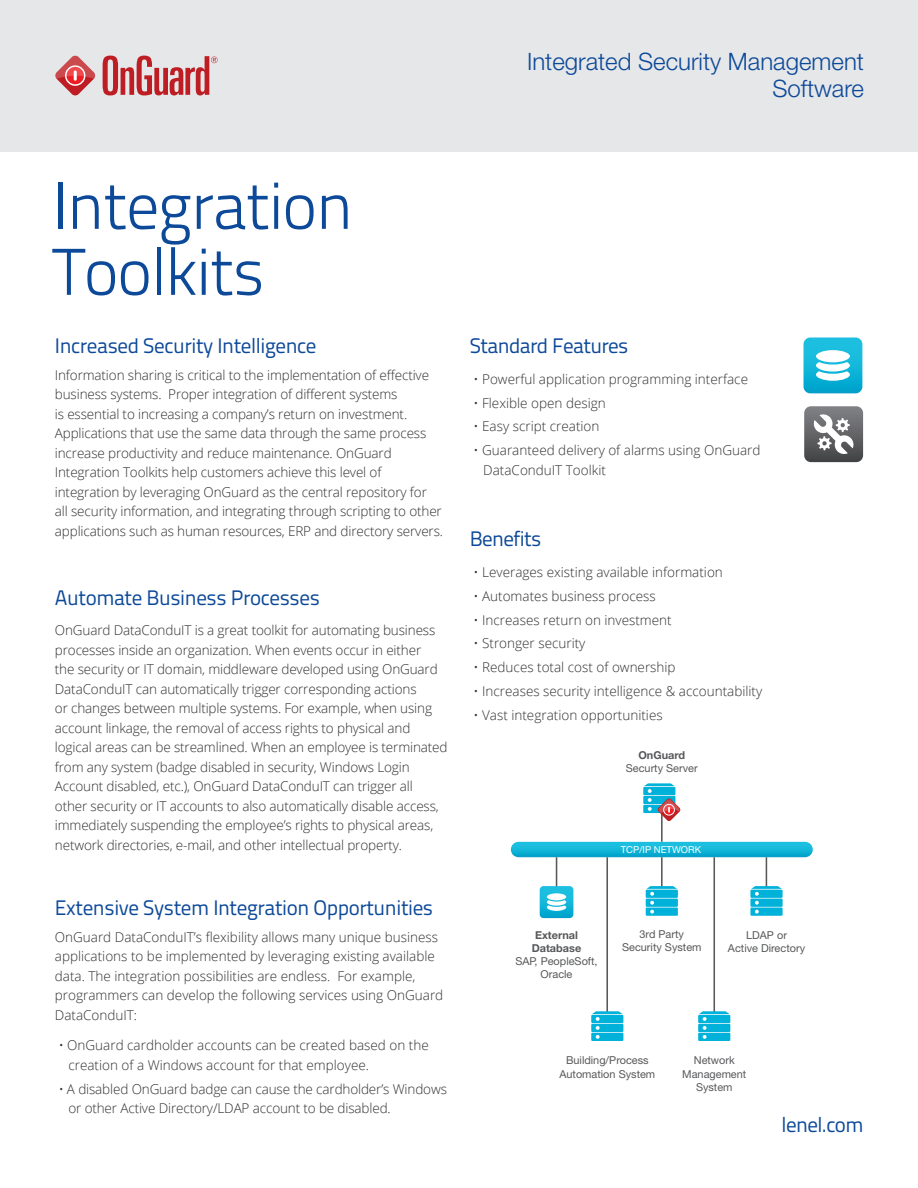
<style>
.page{position:relative;width:918px;height:1188px;background:#fff}
.page>*{position:absolute;margin:0;border:0;box-sizing:border-box;transform-origin:0 0}
.t1{font:300 66px/66px "Titillium Text 22 L";letter-spacing:-.02em;color:#0d4999}
.t2{font:300 24px/27px "Helvetica Neue LT Pro";color:#0d4999;text-align:right}
.t3{font:21px "Titillium Text 22 L";letter-spacing:-.02em;color:#0d4999}
.t4{font:300 13.5px/19.5px "Open Sans";letter-spacing:-.01em;color:#312f30}
.t5{font:10.95px/13px "Helvetica Neue LT Std";color:#57585a;text-align:center}
.t6{font:9.6px "Helvetica Neue LT Std";color:#fff}
.s1{font-weight:700}
</style>
<div class="page">
<div style="left:0;top:0;width:918px;height:151px;background:#e6e7e9"></div>
<svg style="left:103px;top:56px;width:115px;height:39px"></svg>
<svg style="left:55px;top:55px;width:41px;height:41px"></svg>
<svg style="left:804px;top:338px;width:58px;height:55px"></svg>
<svg style="left:804px;top:406px;width:59px;height:56px"></svg>
<hr style="left:661px;top:812px;width:2px;height:30px;background:#57585a">
<hr style="left:766px;top:857px;width:1px;height:30px;background:#57585a">
<svg style="left:511px;top:842px;width:302px;height:15px"></svg>
<svg style="left:643px;top:783px;width:38px;height:38px"></svg>
<hr style="left:713px;top:857px;width:2px;height:156px;background:#57585a">
<hr style="left:556px;top:857px;width:1px;height:30px;background:#57585a">
<svg style="left:698px;top:1011px;width:32px;height:30px"></svg>
<svg style="left:750px;top:886px;width:33px;height:30px"></svg>
<hr style="left:606px;top:857px;width:2px;height:156px;background:#57585a">
<svg style="left:591px;top:1011px;width:32px;height:30px"></svg>
<hr style="left:661px;top:857px;width:2px;height:30px;background:#57585a">
<svg style="left:646px;top:886px;width:32px;height:30px"></svg>
<svg style="left:540px;top:886px;width:33px;height:32px"></svg>
<p class="t2" style="left:527px;top:47px;width:338px">Integrated Security Management<br>Software</p>
<p class="t1" style="left:52px;top:169px;width:302px">Integration<br>Toolkits</p>
<p class="t3" style="left:55px;top:330px;width:263px">Increased Security Intelligence</p>
<p class="t4" style="left:55px;top:364px;width:390px">Information sharing is critical to the implementation of effective business systems. Proper integration of different systems<br>is essential to increasing a company’s return on investment.<br>Applications that use the same data through the same process increase productivity and reduce maintenance. OnGuard Integration Toolkits help customers achieve this level of integration by leveraging OnGuard as the central repository for all security information, and integrating through scripting to other applications such as human resources, ERP and directory servers.</p>
<p class="t3" style="left:55px;top:582px;width:267px">Automate Business Processes</p>
<p class="t4" style="left:55px;top:620px;width:394px">OnGuard DataConduIT is a great toolkit for automating business processes inside an organization. When events occur in either<br>the security or IT domain, middleware developed using OnGuard DataConduIT can automatically trigger corresponding actions<br>or changes between multiple systems. For example, when using account linkage, the removal of access rights to physical and logical areas can be streamlined. When an employee is terminated from any system (badge disabled in security, Windows Login Account disabled, etc.), OnGuard DataConduIT can trigger all other security or IT accounts to also automatically disable access, immediately suspending the employee’s rights to physical areas, network directories, e-mail, and other intellectual property.</p>
<p class="t3" style="left:55px;top:893px;width:380px">Extensive System Integration Opportunities</p>
<p class="t4" style="left:55px;top:927px;width:390px">OnGuard DataConduIT’s flexibility allows many unique business applications to be implemented by leveraging existing available data. The integration possibilities are endless. For example, programmers can develop the following services using OnGuard DataConduIT:</p>
<p class="t4" style="left:68px;top:1035px;width:362px;text-indent:-10px">• OnGuard cardholder accounts can be created based on the creation of a Windows account for that employee.</p>
<p class="t4" style="left:68px;top:1079px;width:380px;text-indent:-10px">• A disabled OnGuard badge can cause the cardholder’s Windows or other Active Directory/LDAP account to be disabled.</p>
<p class="t3" style="left:470px;top:330px;width:160px">Standard Features</p>
<p class="t4" style="left:474px;top:369px;width:276px">• Powerful application programming interface</p>
<p class="t4" style="left:474px;top:393px;width:134px">• Flexible open design</p>
<p class="t4" style="left:474px;top:416px;width:127px">• Easy script creation</p>
<p class="t4" style="left:483px;top:440px;width:279px;text-indent:-10px">• Guaranteed delivery of alarms using OnGuard<br>DataConduIT Toolkit</p>
<p class="t3" style="left:470px;top:524px;width:73px">Benefits</p>
<p class="t4" style="left:474px;top:562px;width:251px">• Leverages existing available information</p>
<p class="t4" style="left:474px;top:586px;width:184px">• Automates business process</p>
<p class="t4" style="left:474px;top:610px;width:200px">• Increases return on investment</p>
<p class="t4" style="left:474px;top:633px;width:113px">• Stronger security</p>
<p class="t4" style="left:474px;top:657px;width:204px">• Reduces total cost of ownership</p>
<p class="t4" style="left:474px;top:681px;width:290px">• Increases security intelligence &amp; accountability</p>
<p class="t4" style="left:474px;top:705px;width:191px">• Vast integration opportunities</p>
<p class="t5" style="left:626px;top:748px;width:73px"><span class="s1">OnGuard<br></span>Securty Server</p>
<p class="t6" style="left:621px;top:844px;width:82px">TCP/IP NETWORK</p>
<p class="t5" style="left:515px;top:929px;width:84px"><span class="s1">External<br>Database<br></span>SAP, PeopleSoft,<br>Oracle</p>
<p class="t5" style="left:622px;top:927px;width:81px">3rd Party<br>Security System</p>
<p class="t5" style="left:728px;top:929px;width:79px">LDAP or<br>Active Directory</p>
<p class="t5" style="left:559px;top:1054px;width:97px">Building/Process<br>Automation System</p>
<p class="t5" style="left:682px;top:1054px;width:66px">Network<br>Management<br>System</p>
<p class="t3" style="left:782px;top:1109px;width:83px">lenel.com</p>
</div>
